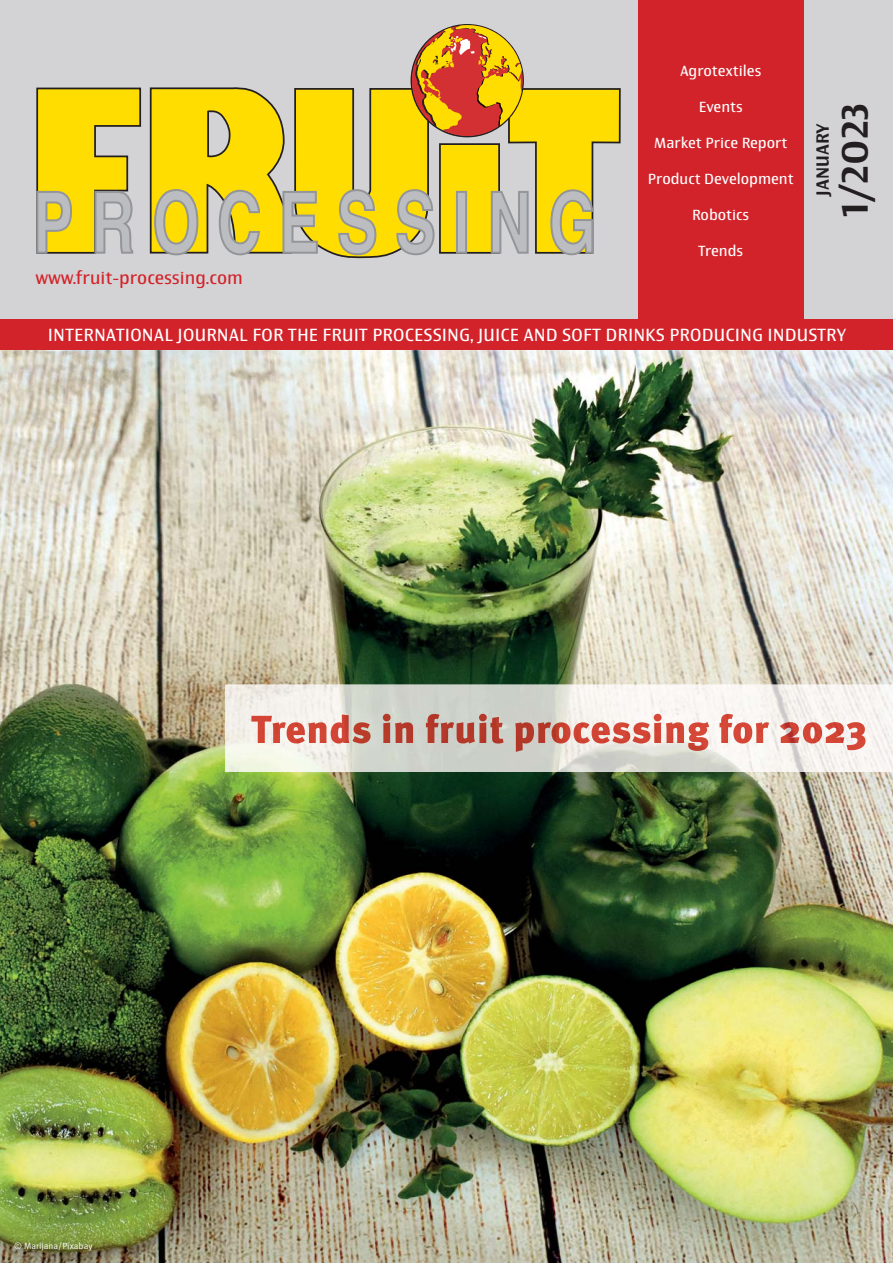
<style>
.page{position:relative;width:893px;height:1263px;background:#fff}
.page>*{position:absolute;margin:0;border:0;box-sizing:border-box;transform-origin:0 0}
.t1{font:500 37.5px "Newbery Sans Pro";color:#231f20}
.t2{font:18px "Newbery Sans Pro";color:#fff}
.t3{font:18px "Newbery Sans Pro";color:#d2232a}
.t4{font:500 18px "Newbery Sans Pro";color:#231f20}
.t5{font:15px "Newbery Sans Pro";color:#fff}
.t6{font:9px "Meta Pro Norm";color:#fff}
</style>
<div class="page">
<img style="left:0;top:350px;width:893px;height:913px">
<div style="left:0;top:0;width:893px;height:319px;background:#d3d3d5"></div>
<svg style="left:36px;top:87px;width:106px;height:167px"></svg>
<svg style="left:149px;top:25px;width:472px;height:234px"></svg>
<div style="left:638px;top:0;width:166px;height:319px;background:#d2232a"></div>
<div style="left:0;top:319px;width:893px;height:30px;background:#d2232a"></div>
<img style="left:225px;top:685px;width:668px;height:87px">
<img style="left:551px;top:714px;width:314px;height:38px">
<img style="left:251px;top:714px;width:300px;height:38px">
<p class="t3" style="left:35px;top:268px;width:209px">www.fruit-processing.com</p>
<p class="t5" style="left:680px;top:63px;width:83px">Agrotextiles</p>
<p class="t5" style="left:699px;top:99px;width:46px">Events</p>
<p class="t5" style="left:654px;top:135px;width:135px">Market Price Report</p>
<p class="t5" style="left:648px;top:171px;width:147px">Product Development</p>
<p class="t5" style="left:692px;top:207px;width:59px">Robotics</p>
<p class="t5" style="left:698px;top:243px;width:47px">Trends</p>
<h1 class="t1" style="left:842px;top:217px;width:116px;rotate:-90deg">1/2023</h1>
<p class="t4" style="left:817px;top:196px;width:74px;rotate:-90deg">JANUARY</p>
<p class="t2" style="left:48px;top:326px;width:800px">INTERNATIONAL JOURNAL FOR THE FRUIT PROCESSING, JUICE AND SOFT DRINKS PRODUCING INDUSTRY</p>
<p class="t6" style="left:14px;top:1243px;width:80px">© Marijana/Pixabay</p>
</div>
